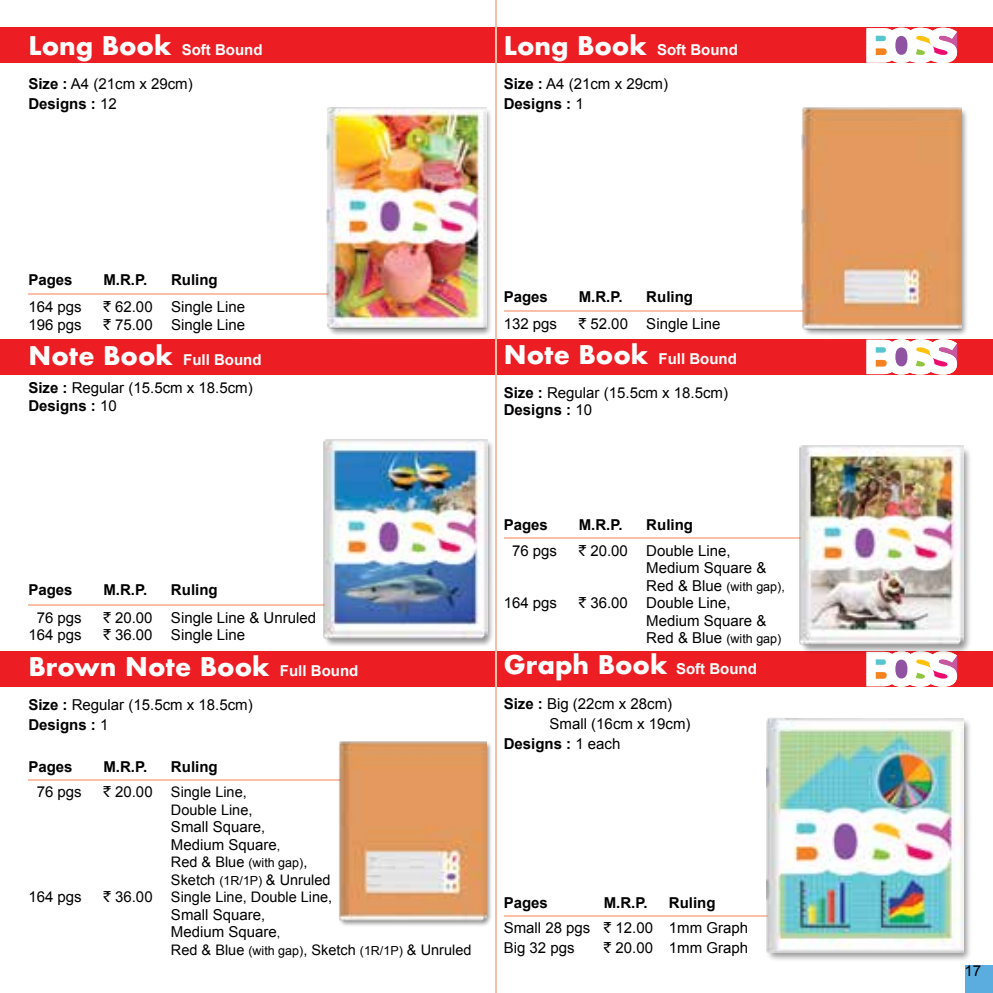
<style>
.page{position:relative;width:993px;height:993px;background:#fff}
.page>*{position:absolute;margin:0;border:0;box-sizing:border-box;transform-origin:0 0}
.t1{font:700 25px "Futura";color:#fff}
.t2{font:15px/17.5px "Arial";color:#000}
.t3{font:700 15px "Arial";color:#000}
.t4{font:700 15px "Arial";color:#fff}
.t5{font:14.5px/17.5px "Arial";color:#000}
.t6{font:12.5px "Arial";color:#000}
.s1{font-family:"Futura";font-size:25px}
.s2{font-weight:700}
.s3{font-family:"Rupee Foradian"}
.s4{font-family:"Futura";font-weight:700;font-size:25px;color:#fff}
.s5{font-weight:700;color:#fff}
.s6{font-weight:400}
.s7{font-family:"Arial";font-size:15px}
.s8{font-family:"Rupee Foradian";font-size:15px}
.s9{font-size:15px}
.s10{font-size:14.5px}
.s11{font-size:12.5px}
</style>
<div class="page">
<div style="left:0;top:28px;width:992px;height:35px;background:#ed1d24"></div>
<svg style="left:866px;top:28px;width:91px;height:35px;background:#f1dcde"></svg>
<div style="left:0;top:339px;width:992px;height:35px;background:#ed1d24"></div>
<svg style="left:866px;top:339px;width:91px;height:35px;background:#f0dbdd"></svg>
<div style="left:0;top:651px;width:992px;height:35px;background:#ed1d24"></div>
<svg style="left:866px;top:654px;width:91px;height:32px;background:#f0dee1"></svg>
<hr style="left:28px;top:293px;width:355px;height:2px;background:#fbbea7">
<div style="left:326px;top:107px;width:167px;height:230px;background:#000;opacity:.4"></div>
<img style="left:326px;top:107px;width:160px;height:222px">
<hr style="left:28px;top:604px;width:355px;height:1px;background:#fbbea7">
<div style="left:323px;top:439px;width:171px;height:207px;background:#000;opacity:.4"></div>
<img style="left:322px;top:439px;width:165px;height:200px">
<hr style="left:28px;top:778px;width:395px;height:2px;background:#fbbea7">
<div style="left:339px;top:741px;width:153px;height:185px;background:#000;opacity:.4"></div>
<img style="left:338px;top:741px;width:148px;height:179px">
<hr style="left:503px;top:310px;width:355px;height:1px;background:#fbbea7">
<div style="left:801px;top:107px;width:166px;height:230px;background:#000;opacity:.4"></div>
<img style="left:801px;top:107px;width:160px;height:223px">
<hr style="left:503px;top:537px;width:392px;height:2px;background:#fbbea7">
<div style="left:799px;top:446px;width:172px;height:208px;background:#000;opacity:.4"></div>
<img style="left:799px;top:445px;width:164px;height:200px">
<hr style="left:503px;top:915px;width:355px;height:1px;background:#fbbea7">
<div style="left:765px;top:717px;width:207px;height:244px;background:#000;opacity:.4"></div>
<img style="left:766px;top:717px;width:196px;height:235px">
<hr style="left:495px;top:0;width:2px;height:992px;background:#fbbea7">
<div style="left:964px;top:964px;width:28px;height:28px;background:#5bacdf"></div>
<p class="t4" style="left:28px;top:40px;width:236px"><span class="s1">Long Book</span> Soft Bound</p>
<p class="t2" style="left:28px;top:74px;width:166px;line-height:20px"><span class="s2">Size :</span> A4 (21cm x 29cm)<br><span class="s2">Designs :</span> 12</p>
<p class="t4" style="left:503px;top:40px;width:236px"><span class="s1">Long Book</span> Soft Bound</p>
<p class="t2" style="left:503px;top:74px;width:166px;line-height:20px"><span class="s2">Size :</span> A4 (21cm x 29cm)<br><span class="s2">Designs :</span> 1</p>
<p class="t3" style="left:28px;top:269px;width:46px">Pages</p>
<p class="t3" style="left:103px;top:269px;width:45px">M.R.P.</p>
<p class="t3" style="left:171px;top:269px;width:48px">Ruling</p>
<p class="t2" style="left:28px;top:298px;width:55px">164 pgs</p>
<p class="t2" style="left:103px;top:298px;width:143px"><span class="s3">`</span> 62.00 Single Line</p>
<p class="t2" style="left:28px;top:316px;width:55px">196 pgs</p>
<p class="t2" style="left:103px;top:316px;width:143px"><span class="s3">`</span> 75.00 Single Line</p>
<p class="t2" style="left:28px;top:346px;width:235px;line-height:27.5px"><span class="s4">Note Book</span> <span class="s5">Full Bound<br></span><span class="s2">Size :</span> Regular (15.5cm x 18.5cm)</p>
<p class="t3" style="left:28px;top:395px;width:90px">Designs : <span class="s6">10</span></p>
<p class="t3" style="left:503px;top:286px;width:46px">Pages</p>
<p class="t3" style="left:578px;top:286px;width:45px">M.R.P.</p>
<p class="t3" style="left:646px;top:286px;width:48px">Ruling</p>
<p class="t2" style="left:503px;top:315px;width:55px">132 pgs</p>
<p class="t2" style="left:578px;top:315px;width:143px"><span class="s3">`</span> 52.00 Single Line</p>
<p class="t4" style="left:503px;top:348px;width:235px"><span class="s1">Note Book</span> Full Bound</p>
<p class="t2" style="left:503px;top:383px;width:226px"><span class="s2">Size :</span> Regular (15.5cm x 18.5cm)<br><span class="s2">Designs :</span> 10</p>
<p class="t3" style="left:28px;top:579px;width:46px">Pages</p>
<p class="t3" style="left:103px;top:579px;width:45px">M.R.P.</p>
<p class="t3" style="left:171px;top:579px;width:48px">Ruling</p>
<p class="t2" style="left:37px;top:608px;width:47px">76 pgs</p>
<p class="t2" style="left:103px;top:608px;width:214px"><span class="s3">`</span> 20.00 Single Line &amp; Unruled</p>
<p class="t2" style="left:28px;top:626px;width:55px">164 pgs</p>
<p class="t2" style="left:103px;top:626px;width:143px"><span class="s3">`</span> 36.00 Single Line</p>
<h1 class="t1" style="left:28px;top:648px;width:331px">Brown Note Book <span class="s7">Full Bound</span></h1>
<p class="t2" style="left:28px;top:694px;width:226px;line-height:20px"><span class="s2">Size :</span> Regular (15.5cm x 18.5cm)<br><span class="s2">Designs :</span> 1</p>
<p class="t3" style="left:28px;top:756px;width:46px">Pages</p>
<p class="t3" style="left:103px;top:756px;width:45px">M.R.P.</p>
<p class="t3" style="left:171px;top:756px;width:48px">Ruling</p>
<p class="t2" style="left:37px;top:783px;width:47px">76 pgs</p>
<p class="t5" style="left:171px;top:783px;width:83px;text-indent:-68px"><span class="s8">`</span> <span class="s9">20.00</span> Single Line,<br>Double Line,</p>
<p class="t2" style="left:171px;top:818px;width:111px">Small Square<span class="s10">,<br></span>Medium Square<span class="s11">,</span></p>
<p class="t5" style="left:171px;top:853px;width:161px">Red &amp; Blue <span class="s11">(with gap)</span>,<br>Sketch <span class="s11">(1R/1P)</span> &amp; Unruled</p>
<p class="t2" style="left:28px;top:888px;width:55px">164 pgs</p>
<p class="t5" style="left:103px;top:888px;width:230px"><span class="s8">`</span> <span class="s9">36.00</span> Single Line, Double Line,</p>
<p class="t2" style="left:171px;top:905px;width:111px">Small Square<span class="s10">,<br></span>Medium Square<span class="s11">,</span></p>
<p class="t5" style="left:171px;top:940px;width:302px">Red &amp; Blue <span class="s11">(with gap)</span>, Sketch <span class="s11">(1R/1P)</span> &amp; Unruled</p>
<p class="t3" style="left:503px;top:515px;width:46px">Pages</p>
<p class="t3" style="left:578px;top:515px;width:45px">M.R.P.</p>
<p class="t3" style="left:646px;top:515px;width:48px">Ruling</p>
<p class="t2" style="left:512px;top:541px;width:47px">76 pgs</p>
<p class="t2" style="left:646px;top:541px;width:122px;text-indent:-68px"><span class="s3">`</span> 20.00 Double Line,<br>Medium Square &amp;</p>
<p class="t6" style="left:646px;top:577px;width:140px"><span class="s9">Red &amp; Blue</span> (with gap),</p>
<p class="t2" style="left:503px;top:594px;width:55px">164 pgs</p>
<p class="t2" style="left:646px;top:594px;width:122px;text-indent:-68px"><span class="s3">`</span> 36.00 Double Line,<br>Medium Square &amp;</p>
<p class="t6" style="left:646px;top:630px;width:136px"><span class="s9">Red &amp; Blue</span> (with gap)</p>
<h1 class="t1" style="left:503px;top:646px;width:255px">Graph Book <span class="s7">Soft Bound</span></h1>
<p class="t2" style="left:503px;top:695px;width:170px"><span class="s2">Size :</span> Big (22cm x 28cm)</p>
<p class="t2" style="left:549px;top:715px;width:142px">Small (16cm x 19cm)</p>
<p class="t3" style="left:503px;top:734px;width:118px">Designs : <span class="s6">1 each</span></p>
<p class="t2" style="left:503px;top:890px;width:246px;line-height:25px;text-indent:165px"><span class="s2">Ruling<br></span>Small 28 pgs <span class="s3">`</span> 12.00 1mm Graph</p>
<p class="t2" style="left:503px;top:938px;width:72px">Big 32 pgs</p>
<p class="t2" style="left:603px;top:938px;width:146px"><span class="s3">`</span> 20.00 1mm Graph</p>
<p class="t3" style="left:503px;top:892px;width:46px">Pages</p>
<p class="t3" style="left:603px;top:892px;width:45px">M.R.P.</p>
<p class="t2" style="left:964px;top:961px;width:18px">17</p>
</div>
